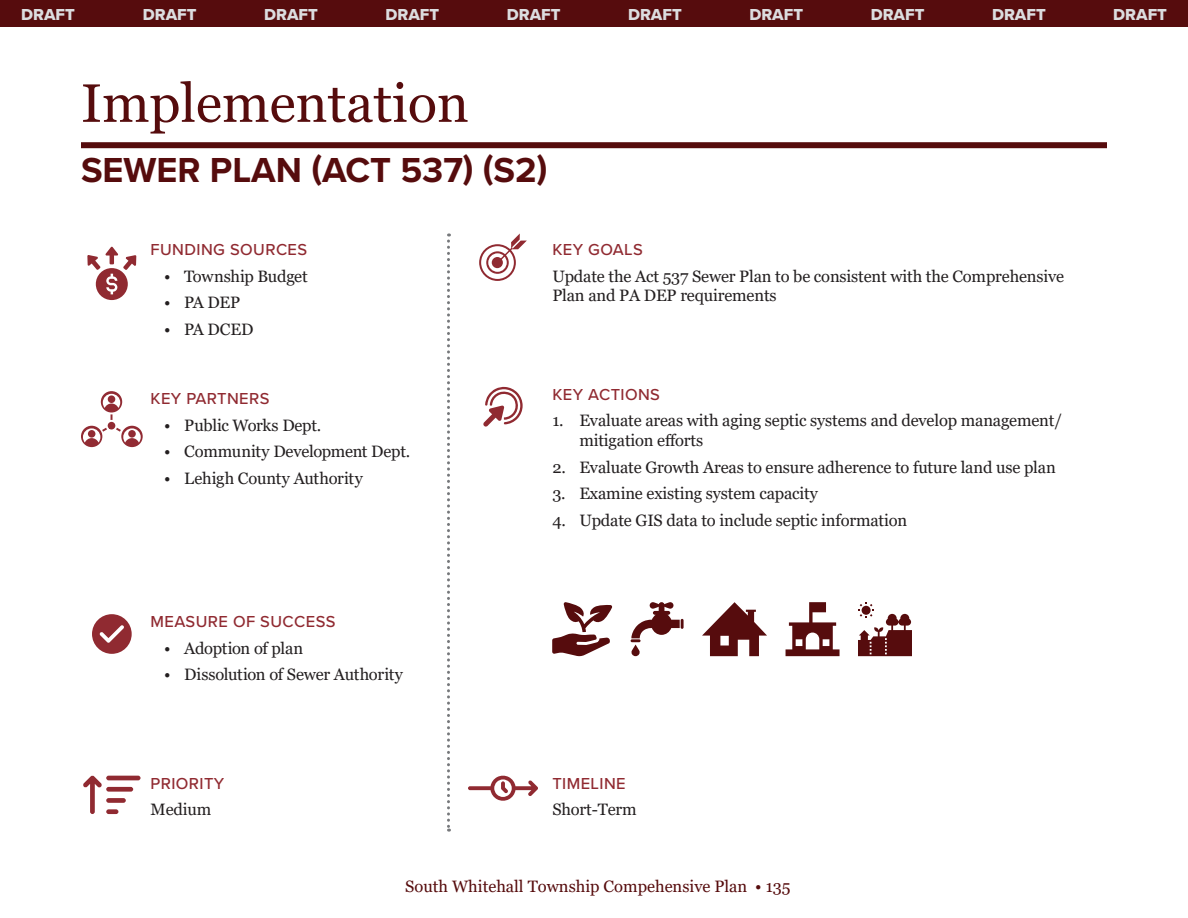
<style>
.page{position:relative;width:1188px;height:918px;background:#fff}
.page>*{position:absolute;margin:0;border:0;box-sizing:border-box;transform-origin:0 0}
.t1{font:54px "Georgia";color:#560c0d}
.t2{font:700 36px "Proxima Nova";color:#560c0d}
.Body_Text{font:16.5px/19.8px "Georgia";letter-spacing:-.01em;color:#231f20}
.t3{font:500 16.5px "Proxima Nova";letter-spacing:.025em;color:#902a31}
.t4{font:16.5px "Proxima Nova Extrabld";color:#dcdddf}
.t5{font:16.5px "Georgia";color:#560c0d}
</style>
<div class="page">
<div style="left:81px;top:142px;width:1026px;height:6px;background:#560c0d"></div>
<svg style="left:447px;top:233px;width:3px;height:599px"></svg>
<svg style="left:479px;top:233px;width:48px;height:48px"></svg>
<div style="left:492px;top:257px;width:11px;height:11px;background:#902a31;border-radius:50%"></div>
<svg style="left:483px;top:387px;width:40px;height:40px"></svg>
<svg style="left:92px;top:614px;width:40px;height:40px"></svg>
<svg style="left:87px;top:247px;width:49px;height:53px"></svg>
<div style="left:81px;top:426px;width:21px;height:21px;background:#912b33;border-radius:50%"></div>
<div style="left:108px;top:422px;width:7px;height:8px;background:#912b33;border-radius:50%"></div>
<svg style="left:111px;top:414px;width:2px;height:6px"></svg>
<svg style="left:101px;top:391px;width:21px;height:22px"></svg>
<svg style="left:103px;top:394px;width:17px;height:14px"></svg>
<div style="left:108px;top:395px;width:7px;height:8px;background:#912b33;border-radius:50%"></div>
<svg style="left:121px;top:426px;width:22px;height:21px"></svg>
<svg style="left:83px;top:427px;width:58px;height:16px"></svg>
<div style="left:128px;top:430px;width:8px;height:8px;background:#912b33;border-radius:50%"></div>
<svg style="left:468px;top:775px;width:70px;height:26px"></svg>
<hr style="left:106px;top:776px;width:35px;height:4px;background:#902a31;border-radius:2px">
<div style="left:106px;top:787px;width:27px;height:5px;background:#902a31;border-radius:2px"></div>
<div style="left:106px;top:798px;width:20px;height:5px;background:#902a31;border-radius:2px"></div>
<div style="left:106px;top:809px;width:12px;height:5px;background:#902a31;border-radius:2px"></div>
<svg style="left:83px;top:775px;width:19px;height:39px"></svg>
<svg style="left:858px;top:602px;width:54px;height:54px"></svg>
<svg style="left:786px;top:602px;width:54px;height:54px"></svg>
<svg style="left:552px;top:602px;width:61px;height:55px"></svg>
<svg style="left:630px;top:602px;width:54px;height:54px"></svg>
<svg style="left:702px;top:602px;width:65px;height:54px"></svg>
<div style="left:0;top:0;width:1188px;height:27px;background:#560c0d"></div>
<p class="t4" style="left:21px;top:2px;width:55px">DRAFT</p>
<p class="t4" style="left:143px;top:2px;width:55px">DRAFT</p>
<p class="t4" style="left:264px;top:2px;width:55px">DRAFT</p>
<p class="t4" style="left:385px;top:2px;width:55px">DRAFT</p>
<p class="t4" style="left:507px;top:2px;width:55px">DRAFT</p>
<p class="t4" style="left:628px;top:2px;width:55px">DRAFT</p>
<p class="t4" style="left:749px;top:2px;width:55px">DRAFT</p>
<p class="t4" style="left:871px;top:2px;width:55px">DRAFT</p>
<p class="t4" style="left:992px;top:2px;width:55px">DRAFT</p>
<p class="t4" style="left:1113px;top:2px;width:55px">DRAFT</p>
<h1 class="t1" style="left:81px;top:71px;width:389px">Implementation</h1>
<h1 class="t2" style="left:81px;top:143px;width:468px">SEWER PLAN (ACT 537) (S2)</h1>
<h4 class="t3" style="left:151px;top:237px;width:158px">FUNDING SOURCES</h4>
<p class="Body_Text" style="left:164px;top:266px;width:145px">• Township Budget</p>
<p class="Body_Text" style="left:164px;top:293px;width:78px">• PA DEP</p>
<p class="Body_Text" style="left:164px;top:319px;width:91px">• PA DCED</p>
<h4 class="t3" style="left:151px;top:386px;width:120px">KEY PARTNERS</h4>
<p class="Body_Text" style="left:164px;top:415px;width:159px">• Public Works Dept.</p>
<p class="Body_Text" style="left:164px;top:442px;width:248px">• Community Development Dept.</p>
<p class="Body_Text" style="left:164px;top:469px;width:200px">• Lehigh County Authority</p>
<h4 class="t3" style="left:151px;top:609px;width:187px">MEASURE OF SUCCESS</h4>
<p class="Body_Text" style="left:164px;top:639px;width:141px">• Adoption of plan</p>
<p class="Body_Text" style="left:164px;top:665px;width:240px">• Dissolution of Sewer Authority</p>
<h4 class="t3" style="left:151px;top:771px;width:75px">PRIORITY</h4>
<p class="Body_Text" style="left:151px;top:800px;width:62px">Medium</p>
<h4 class="t3" style="left:552px;top:237px;width:92px">KEY GOALS</h4>
<p class="Body_Text" style="left:552px;top:266px;width:513px">Update the Act 537 Sewer Plan to be consistent with the Comprehensive<br>Plan and PA DEP requirements</p>
<h4 class="t3" style="left:552px;top:382px;width:109px">KEY ACTIONS</h4>
<p class="Body_Text" style="left:579px;top:411px;width:484px;text-indent:-27px">1. Evaluate areas with aging septic systems and develop management/ mitigation efforts</p>
<p class="Body_Text" style="left:552px;top:458px;width:505px">2. Evaluate Growth Areas to ensure adherence to future land use plan</p>
<p class="Body_Text" style="left:552px;top:484px;width:267px">3. Examine existing system capacity</p>
<p class="Body_Text" style="left:552px;top:511px;width:356px">4. Update GIS data to include septic information</p>
<h4 class="t3" style="left:552px;top:771px;width:75px">TIMELINE</h4>
<p class="Body_Text" style="left:552px;top:800px;width:86px">Short-Term</p>
<p class="t5" style="left:405px;top:876px;width:387px">South Whitehall Township Compehensive Plan • 135</p>
</div>
